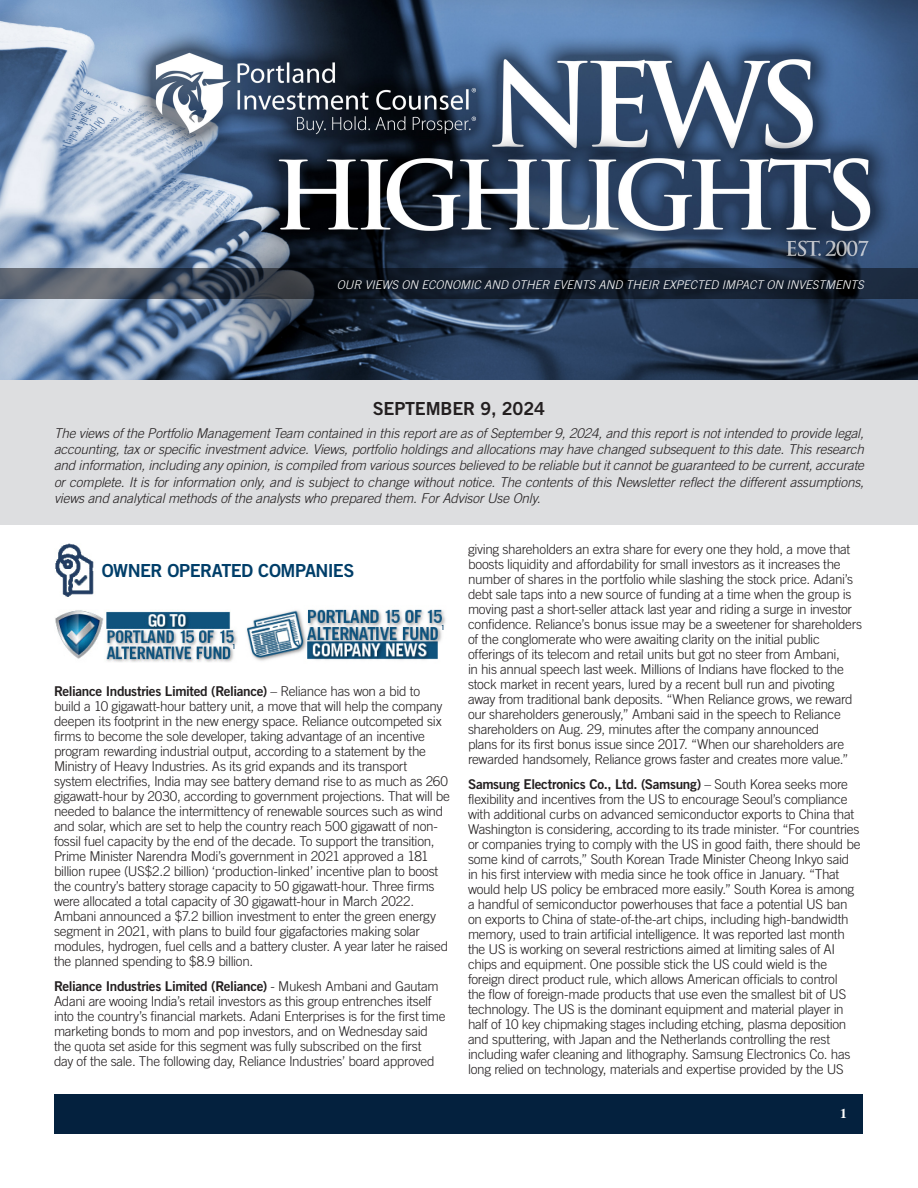
<style>
.page{position:relative;width:918px;height:1188px;background:#fff}
.page>*{position:absolute;margin:0;border:0;box-sizing:border-box;transform-origin:0 0}
.Article_-_Body{font:18px "Trade Gothic Bold Two";letter-spacing:-.035em;color:#003e69}
.t1{font:18px "Trade Gothic Bold Two";letter-spacing:-.01em;color:#231f20}
.Article_-_Body-2{font:300 13.5px/15px "Trade Gothic";letter-spacing:-.025em;color:#231f20}
.t2{font:italic 300 13.5px/16.2px "Trade Gothic";letter-spacing:-.01em;color:#231f20;text-align:justify}
.t3{font:700 13.5px "Times";color:#fff}
.t4{font:italic 300 12px "Trade Gothic";color:#fff}
.t5{font:7.05px "Trade Gothic Bold Cond Twenty";color:#003e69}
.s1{font-family:"Trade Gothic Bold Two";font-weight:400}
</style>
<div class="page">
<div style="left:55px;top:1094px;width:808px;height:39px;background:#04213e"></div>
<img style="left:0;top:0;width:918px;height:380px">
<svg style="left:0;top:268px;width:918px;height:31px;background:#232c39"></svg>
<img style="left:55px;top:543px;width:39px;height:54px">
<div style="left:0;top:380px;width:918px;height:145px;background:#dddee0"></div>
<img style="left:247px;top:609px;width:199px;height:52px">
<img style="left:55px;top:610px;width:182px;height:52px">
<p class="t4" style="left:337px;top:277px;width:529px">OUR VIEWS ON ECONOMIC AND OTHER EVENTS AND THEIR EXPECTED IMPACT ON INVESTMENTS</p>
<p class="t1" style="left:373px;top:397px;width:174px">SEPTEMBER 9, 2024</p>
<p class="t2" style="left:54px;top:425px;width:812px">The views of the Portfolio Management Team contained in this report are as of September 9, 2024, and this report is not intended to provide legal, accounting, tax or specific investment advice. Views, portfolio holdings and allocations may have changed subsequent to this date. This research and information, including any opinion, is compiled from various sources believed to be reliable but it cannot be guaranteed to be current, accurate or complete. It is for information only, and is subject to change without notice. The contents of this Newsletter reflect the different assumptions, views and analytical methods of the analysts who prepared them. For Advisor Use Only.</p>
<p class="Article_-_Body" style="left:102px;top:560px;width:254px">OWNER OPERATED COMPANIES</p>
<p class="t5" style="left:233px;top:643px;width:5px">1</p>
<p class="t5" style="left:442px;top:623px;width:5px">1</p>
<p class="Article_-_Body-2" style="left:54px;top:684px;width:398px"><span class="s1">Reliance Industries Limited (Reliance)</span> – Reliance has won a bid to build a 10 gigawatt-hour battery unit, a move that will help the company deepen its footprint in the new energy space. Reliance outcompeted six firms to become the sole developer, taking advantage of an incentive program rewarding industrial output, according to a statement by the Ministry of Heavy Industries. As its grid expands and its transport<br>system electrifies, India may see battery demand rise to as much as 260 gigawatt-hour by 2030, according to government projections. That will be needed to balance the intermittency of renewable sources such as wind and solar, which are set to help the country reach 500 gigawatt of non&shy;fossil fuel capacity by the end of the decade. To support the transition, Prime Minister Narendra Modi’s government in 2021 approved a 181 billion rupee (US$2.2 billion) ‘production-linked’ incentive plan to boost the country’s battery storage capacity to 50 gigawatt-hour. Three firms were allocated a total capacity of 30 gigawatt-hour in March 2022.<br>Ambani announced a $7.2 billion investment to enter the green energy segment in 2021, with plans to build four gigafactories making solar modules, hydrogen, fuel cells and a battery cluster. A year later he raised the planned spending to $8.9 billion.</p>
<p class="Article_-_Body-2" style="left:54px;top:978px;width:393px"><span class="s1">Reliance Industries Limited (Reliance)</span> - Mukesh Ambani and Gautam Adani are wooing India’s retail investors as this group entrenches itself into the country’s financial markets. Adani Enterprises is for the first time marketing bonds to mom and pop investors, and on Wednesday said the quota set aside for this segment was fully subscribed on the first<br>day of the sale. The following day, Reliance Industries’ board approved</p>
<p class="Article_-_Body-2" style="left:468px;top:541px;width:396px">giving shareholders an extra share for every one they hold, a move that boosts liquidity and affordability for small investors as it increases the number of shares in the portfolio while slashing the stock price. Adani’s debt sale taps into a new source of funding at a time when the group is moving past a short-seller attack last year and riding a surge in investor confidence. Reliance’s bonus issue may be a sweetener for shareholders of the conglomerate who were awaiting clarity on the initial public offerings of its telecom and retail units but got no steer from Ambani,<br>in his annual speech last week. Millions of Indians have flocked to the stock market in recent years, lured by a recent bull run and pivoting away from traditional bank deposits. “When Reliance grows, we reward our shareholders generously,” Ambani said in the speech to Reliance shareholders on Aug. 29, minutes after the company announced<br>plans for its first bonus issue since 2017. “When our shareholders are rewarded handsomely, Reliance grows faster and creates more value.”</p>
<p class="Article_-_Body-2" style="left:468px;top:776px;width:394px"><span class="s1">Samsung Electronics Co., Ltd. (Samsung)</span> – South Korea seeks more flexibility and incentives from the US to encourage Seoul’s compliance with additional curbs on advanced semiconductor exports to China that Washington is considering, according to its trade minister. “For countries or companies trying to comply with the US in good faith, there should be some kind of carrots,” South Korean Trade Minister Cheong Inkyo said in his first interview with media since he took office in January. “That would help US policy be embraced more easily.” South Korea is among a handful of semiconductor powerhouses that face a potential US ban on exports to China of state-of-the-art chips, including high-bandwidth memory, used to train artificial intelligence. It was reported last month the US is working on several restrictions aimed at limiting sales of AI chips and equipment. One possible stick the US could wield is the foreign direct product rule, which allows American officials to control<br>the flow of foreign-made products that use even the smallest bit of US technology. The US is the dominant equipment and material player in half of 10 key chipmaking stages including etching, plasma deposition and sputtering, with Japan and the Netherlands controlling the rest including wafer cleaning and lithography. Samsung Electronics Co. has long relied on technology, materials and expertise provided by the US</p>
<p class="t3" style="left:840px;top:1100px;width:8px">1</p>
</div>
